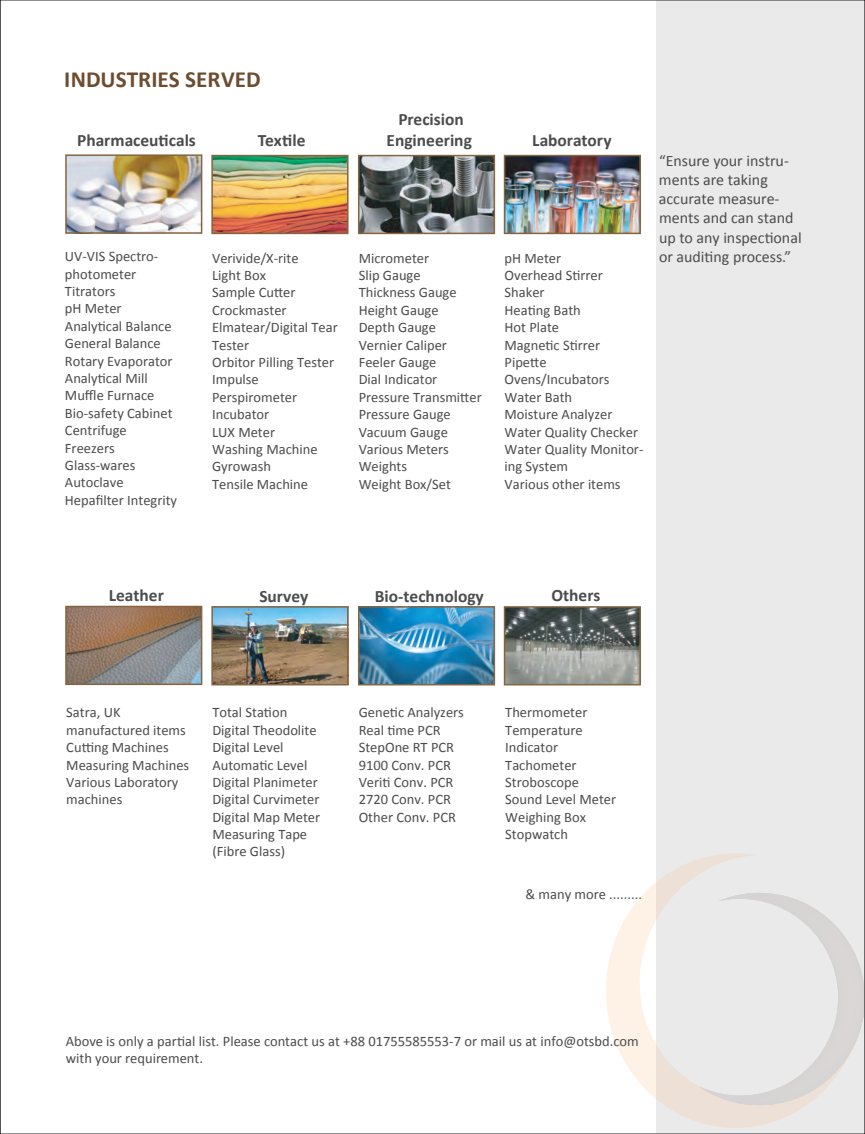
<style>
.page{position:relative;width:865px;height:1134px;background:#fff}
.page>*{position:absolute;margin:0;border:0;box-sizing:border-box;transform-origin:0 0}
.t1{font:700 23.25px "Calibri";color:#6d4d30}
.t2{font:700 17.4px/20.9px "Calibri";color:#4b4c4d;text-align:center}
.t3{font:15.9px/19.2px "Calibri";color:#4b4c4d}
.t4{font:14.55px/17.4px "Calibri";color:#4b4c4d}
</style>
<div class="page">
<div style="left:655px;top:0;width:209px;height:1134px;background:#ebeaeb"></div>
<img style="left:214px;top:158px;width:131px;height:73px">
<img style="left:68px;top:157px;width:131px;height:74px">
<img style="left:68px;top:609px;width:131px;height:73px">
<img style="left:214px;top:609px;width:131px;height:73px">
<img style="left:361px;top:609px;width:131px;height:73px">
<img style="left:361px;top:158px;width:131px;height:73px">
<img style="left:506px;top:158px;width:131px;height:73px">
<div style="left:358px;top:155px;width:137px;height:79px;border:2px solid #866441"></div>
<div style="left:503px;top:155px;width:137px;height:79px;border:2px solid #866441"></div>
<div style="left:65px;top:154px;width:137px;height:80px;border:2px solid #866441"></div>
<div style="left:211px;top:155px;width:137px;height:79px;border:2px solid #866441"></div>
<div style="left:358px;top:606px;width:137px;height:79px;border:2px solid #866441"></div>
<div style="left:65px;top:606px;width:137px;height:79px;border:2px solid #866441"></div>
<div style="left:211px;top:606px;width:137px;height:79px;border:2px solid #866441"></div>
<img style="left:506px;top:609px;width:131px;height:73px">
<div style="left:503px;top:606px;width:137px;height:79px;border:2px solid #866441"></div>
<svg style="left:0;top:0;width:1px;height:1134px"></svg>
<svg style="left:606px;top:853px;width:189px;height:275px"></svg>
<svg style="left:698px;top:889px;width:166px;height:223px"></svg>
<h1 class="t1" style="left:64px;top:63px;width:198px">INDUSTRIES SERVED</h1>
<p class="t2" style="left:77px;top:130px;width:120px">Pharmaceuticals</p>
<p class="t2" style="left:258px;top:129px;width:49px">Textile</p>
<p class="t2" style="left:386px;top:109px;width:87px">Precision<br>Engineering</p>
<p class="t2" style="left:532px;top:129px;width:81px">Laboratory</p>
<p class="t4" style="left:65px;top:247px;width:114px">UV-VIS Spectro&shy;photometer<br>Titrators<br>pH Meter<br>Analytical Balance<br>General Balance<br>Rotary Evaporator<br>Analytical Mill<br>Muffle Furnace<br>Bio-safety Cabinet<br>Centrifuge<br>Freezers<br>Glass-wares<br>Autoclave<br>Hepafilter Integrity</p>
<p class="t4" style="left:212px;top:248px;width:127px">Verivide/X-rite<br>Light Box<br>Sample Cutter<br>Crockmaster<br>Elmatear/Digital Tear<br>Tester<br>Orbitor Pilling Tester<br>Impulse<br>Perspirometer<br>Incubator<br>LUX Meter<br>Washing Machine<br>Gyrowash<br>Tensile Machine</p>
<p class="t4" style="left:358px;top:248px;width:124px">Micrometer<br>Slip Gauge<br>Thickness Gauge<br>Height Gauge<br>Depth Gauge<br>Vernier Caliper<br>Feeler Gauge<br>Dial Indicator<br>Pressure Transmitter<br>Pressure Gauge<br>Vacuum Gauge<br>Various Meters<br>Weights<br>Weight Box/Set</p>
<p class="t4" style="left:504px;top:248px;width:140px">pH Meter<br>Overhead Stirrer<br>Shaker<br>Heating Bath<br>Hot Plate<br>Magnetic Stirrer<br>Pipette<br>Ovens/Incubators<br>Water Bath<br>Moisture Analyzer<br>Water Quality Checker<br>Water Quality Monitor&shy;ing System<br>Various other items</p>
<p class="t3" style="left:658px;top:150px;width:144px">“Ensure your instru&shy;ments are taking accurate measure&shy;ments and can stand up to any inspectional or auditing process.”</p>
<p class="t2" style="left:109px;top:584px;width:56px">Leather</p>
<p class="t2" style="left:259px;top:585px;width:50px">Survey</p>
<p class="t2" style="left:374px;top:585px;width:110px">Bio-technology</p>
<p class="t2" style="left:551px;top:584px;width:50px">Others</p>
<p class="t4" style="left:66px;top:703px;width:124px">Satra, UK manufactured items<br>Cutting Machines<br>Measuring Machines<br>Various Laboratory machines</p>
<p class="t4" style="left:212px;top:703px;width:109px">Total Station<br>Digital Theodolite<br>Digital Level<br>Automatic Level<br>Digital Planimeter<br>Digital Curvimeter<br>Digital Map Meter<br>Measuring Tape (Fibre Glass)</p>
<p class="t4" style="left:358px;top:703px;width:107px">Genetic Analyzers<br>Real time PCR<br>StepOne RT PCR<br>9100 Conv. PCR<br>Veriti Conv. PCR<br>2720 Conv. PCR<br>Other Conv. PCR</p>
<p class="t4" style="left:505px;top:703px;width:112px">Thermometer<br>Temperature<br>Indicator<br>Tachometer<br>Stroboscope<br>Sound Level Meter<br>Weighing Box<br>Stopwatch</p>
<p class="t4" style="left:525px;top:885px;width:118px">&amp; many more .........</p>
<p class="t4" style="left:66px;top:1032px;width:574px">Above is only a partial list. Please contact us at +88 01755585553-7 or mail us at info@otsbd.com with your requirement.</p>
</div>
